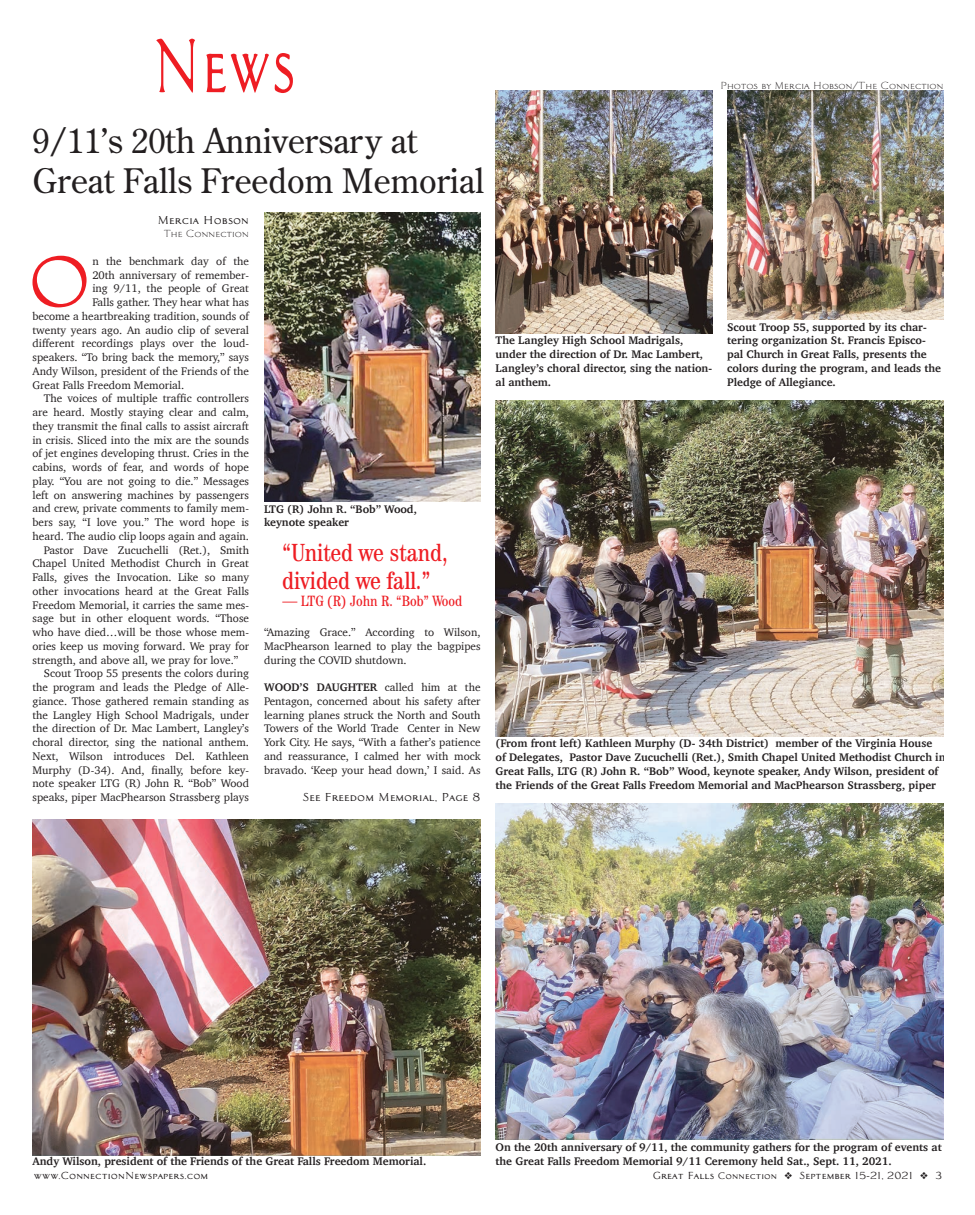
<style>
.page{position:relative;width:975px;height:1215px;background:#fff}
.page>*{position:absolute;margin:0;border:0;box-sizing:border-box;transform-origin:0 0}
.t1{font:75px "Architect Bold V";color:#ee1d23;scale:.7 1}
.t2{font:69px "Architect Bold V";color:#ee1d23}
.t3{font:33.75px/40px "Century Old Style";color:#231f20}
.t4{font:condensed 25px/27.5px "Century IT Cby BT";color:#ee1d23}
.t5{font:condensed 15px "Century IT Cby BT";color:#ee1d23}
.t6{font:11.25px/13.8px "Charter";color:#231f20;text-align:justify}
.t7{font:700 11.25px/13.8px "Charter";color:#231f20}
.t8{font:11.25px "Architect Bold V";color:#231f20}
.t9{font:10px "Architect Bold V";color:#231f20}
.t10{font:10px "Architect Roman V";color:#231f20}
.s1{font-weight:700}
.s2{font-size:9.25px}
</style>
<div class="page">
<img style="left:264px;top:213px;width:217px;height:289px">
<img style="left:496px;top:91px;width:216px;height:242px">
<img style="left:727px;top:91px;width:217px;height:229px">
<img style="left:496px;top:804px;width:448px;height:336px">
<img style="left:496px;top:400px;width:448px;height:336px">
<img style="left:32px;top:819px;width:449px;height:336px">
<h1 class="t1" style="left:152px;top:24px;width:207px">News</h1>
<p class="t10" style="left:721px;top:80px;width:225px">Photos by Mercia Hobson/The Connection</p>
<h3 class="t3" style="left:32px;top:119px;width:453px">9/11’s 20th Anniversary at<br>Great Falls Freedom Memorial</h3>
<p class="t8" style="left:157px;top:213px;width:93px">Mercia Hobson</p>
<p class="t10" style="left:164px;top:228px;width:87px">The Connection</p>
<h2 class="t2" style="left:27px;top:243px;width:66px">O</h2>
<p class="t6" style="left:92px;top:254px;width:158px">n the benchmark day of the</p>
<p class="t6" style="left:92px;top:268px;width:158px">20th anniversary of remember-</p>
<p class="t6" style="left:92px;top:281px;width:158px">ing 9/11, the people of Great</p>
<p class="t6" style="left:92px;top:295px;width:158px">Falls gather. They hear what has</p>
<p class="t6" style="left:32px;top:309px;width:218px">become a heartbreaking tradition, sounds of</p>
<p class="t6" style="left:32px;top:323px;width:218px">twenty years ago. An audio clip of several</p>
<p class="t6" style="left:32px;top:336px;width:218px">different recordings plays over the loud-</p>
<p class="t6" style="left:32px;top:350px;width:218px">speakers. “To bring back the memory,” says</p>
<p class="t6" style="left:32px;top:364px;width:218px">Andy Wilson, president of the Friends of the</p>
<p class="t6" style="left:32px;top:378px;width:153px">Great Falls Freedom Memorial.</p>
<p class="t6" style="left:44px;top:391px;width:207px">The voices of multiple traffic controllers</p>
<p class="t6" style="left:32px;top:405px;width:218px">are heard. Mostly staying clear and calm,</p>
<p class="t6" style="left:32px;top:419px;width:218px">they transmit the final calls to assist aircraft</p>
<p class="t6" style="left:32px;top:433px;width:218px">in crisis. Sliced into the mix are the sounds</p>
<p class="t6" style="left:32px;top:446px;width:218px">of jet engines developing thrust. Cries in the</p>
<p class="t6" style="left:32px;top:460px;width:218px">cabins, words of fear, and words of hope</p>
<p class="t6" style="left:32px;top:474px;width:218px">play. “You are not going to die.” Messages</p>
<p class="t6" style="left:32px;top:488px;width:218px">left on answering machines by passengers</p>
<p class="t6" style="left:32px;top:501px;width:218px">and crew, private comments to family mem-</p>
<p class="t6" style="left:32px;top:515px;width:218px">bers say, “I love you.” The word hope is</p>
<p class="t6" style="left:32px;top:529px;width:218px">heard. The audio clip loops again and again.</p>
<p class="t6" style="left:44px;top:543px;width:207px">Pastor Dave Zucuchelli (Ret.), Smith</p>
<p class="t6" style="left:32px;top:556px;width:218px">Chapel United Methodist Church in Great</p>
<p class="t6" style="left:32px;top:570px;width:218px">Falls, gives the Invocation. Like so many</p>
<p class="t6" style="left:32px;top:584px;width:218px">other invocations heard at the Great Falls</p>
<p class="t6" style="left:32px;top:598px;width:218px">Freedom Memorial, it carries the same mes-</p>
<p class="t6" style="left:32px;top:611px;width:218px">sage but in other eloquent words. “Those</p>
<p class="t6" style="left:32px;top:625px;width:218px">who have died…will be those whose mem-</p>
<p class="t6" style="left:32px;top:639px;width:218px">ories keep us moving forward. We pray for</p>
<p class="t6" style="left:32px;top:653px;width:207px">strength, and above all, we pray for love.”</p>
<p class="t6" style="left:44px;top:666px;width:207px">Scout Troop 55 presents the colors during</p>
<p class="t6" style="left:32px;top:680px;width:218px">the program and leads the Pledge of Alle-</p>
<p class="t6" style="left:32px;top:694px;width:218px">giance. Those gathered remain standing as</p>
<p class="t6" style="left:32px;top:708px;width:218px">the Langley High School Madrigals, under</p>
<p class="t6" style="left:32px;top:721px;width:218px">the direction of Dr. Mac Lambert, Langley’s</p>
<p class="t6" style="left:32px;top:735px;width:218px">choral director, sing the national anthem.</p>
<p class="t6" style="left:32px;top:749px;width:218px">Next, Wilson introduces Del. Kathleen</p>
<p class="t6" style="left:32px;top:763px;width:218px">Murphy (D-34). And, finally, before key-</p>
<p class="t6" style="left:32px;top:776px;width:218px">note speaker LTG (R) John R. “Bob” Wood</p>
<p class="t6" style="left:32px;top:790px;width:218px">speaks, piper MacPhearson Strassberg plays</p>
<p class="t8" style="left:303px;top:791px;width:179px">See Freedom Memorial, Page 8</p>
<p class="t7" style="left:264px;top:502px;width:154px">LTG (R) John R. “Bob” Wood, keynote speaker</p>
<h3 class="t4" style="left:282px;top:538px;width:167px">“United we stand, divided we fall.”</h3>
<h3 class="t5" style="left:282px;top:592px;width:181px">— LTG (R) John R. “Bob” Wood</h3>
<p class="t6" style="left:264px;top:625px;width:218px">“Amazing Grace.” According to Wilson, MacPhearson learned to play the bagpipes during the COVID shutdown.</p>
<p class="t6" style="left:264px;top:680px;width:218px"><span class="s1">WOOD’S DAUGHTER</span> called him at the Pentagon, concerned about his safety after learning planes struck the North and South Towers of the World Trade Center in New York City. He says, “With a father’s patience and reassurance, I calmed her with mock bravado. ‘Keep your head down,’ I said. As</p>
<p class="t7" style="left:496px;top:333px;width:218px">The Langley High School Madrigals, under the direction of Dr. Mac Lambert,<br>Langley’s choral director, sing the nation&shy;al anthem.</p>
<p class="t7" style="left:727px;top:320px;width:216px">Scout Troop 55, supported by its char&shy;tering organization St. Francis Episco&shy;pal Church in Great Falls, presents the colors during the program, and leads the Pledge of Allegiance.</p>
<p class="t7" style="left:496px;top:737px;width:451px">(From front left) Kathleen Murphy (D- 34th District) member of the Virginia House<br>of Delegates, Pastor Dave Zucuchelli (Ret.), Smith Chapel United Methodist Church in Great Falls, LTG (R) John R. “Bob” Wood, keynote speaker, Andy Wilson, president of the Friends of the Great Falls Freedom Memorial and MacPhearson Strassberg, piper</p>
<p class="t7" style="left:32px;top:1154px;width:395px">Andy Wilson, president of the Friends of the Great Falls Freedom Memorial.</p>
<p class="t7" style="left:496px;top:1140px;width:448px">On the 20th anniversary of 9/11, the community gathers for the program of events at the Great Falls Freedom Memorial 9/11 Ceremony held Sat., Sept. 11, 2021.</p>
<p class="t9" style="left:34px;top:1170px;width:176px">www.ConnectionNewspapers.com</p>
<p class="t9" style="left:653px;top:1170px;width:291px">Great Falls <span class="s2">Connection</span> ❖ September 15-21, 2021 ❖ 3</p>
</div>
